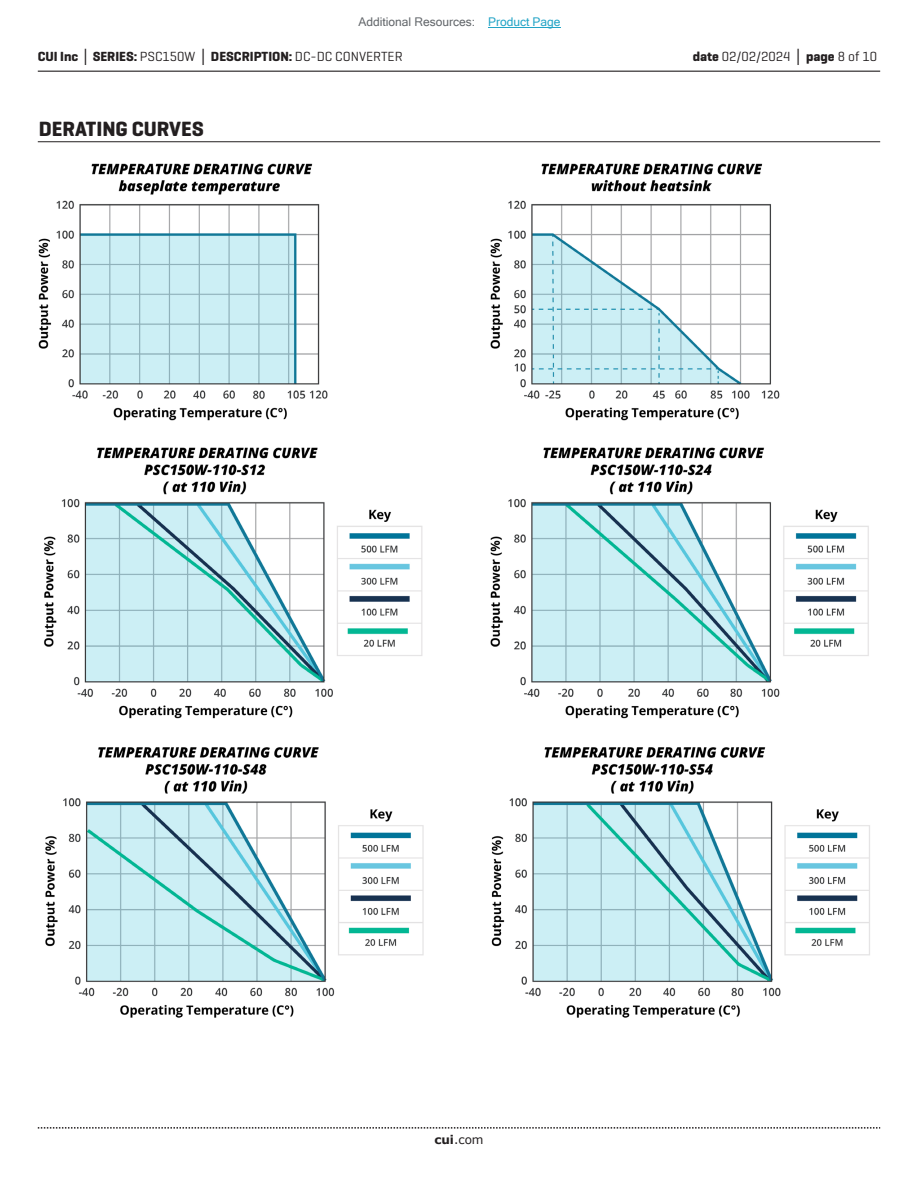
<style>
.page{position:relative;width:918px;height:1188px;background:#fff}
.page>*{position:absolute;margin:0;border:0;box-sizing:border-box;transform-origin:0 0}
.t1{font:700 21px "Geogrotesque";color:#231f20}
.t2{font:700 13.5px "Geogrotesque";color:#231f20}
.t3{font:13.5px "Geogrotesque";color:#231f20}
.t4{font:12px "Microsoft Sans Serif";color:#63676b}
.t5{font:12px "Verdana";color:#231f20}
.s1{color:#23a4c6}
.s2{font-family:"Verdana"}
.s3{font-weight:400}
.s4{font-weight:700}
.s5{font-family:"Verdana";font-weight:700}
</style>
<div class="page">
<hr style="left:38px;top:71px;width:842px;height:1px;background:#231f20">
<svg style="left:38px;top:1127px;width:842px;height:2px"></svg>
<img style="left:38px;top:163px;width:832px;height:855px">
<hr style="left:38px;top:141px;width:842px;height:1px;background:#231f20">
<hr style="left:488px;top:27px;width:73px;height:1px;background:#23a4c6">
<p class="t4" style="left:358px;top:15px;width:204px">Additional Resources: <span class="s1">Product Page</span></p>
<p class="t2" style="left:38px;top:48px;width:366px">CUI Inc <span class="s2">│</span> SERIES: <span class="s3">PSC150W</span> <span class="s2">│</span> DESCRIPTION: <span class="s3">DC-DC CONVERTER</span></p>
<p class="t3" style="left:693px;top:48px;width:186px"><span class="s4">date</span> 02/02/2024 <span class="s5">│</span> <span class="s4">page</span> 8 of 10</p>
<h1 class="t1" style="left:39px;top:116px;width:167px">DERATING CURVES</h1>
<p class="t5" style="left:434px;top:1131px;width:51px"><span class="s4">cui</span>.com</p>
</div>
